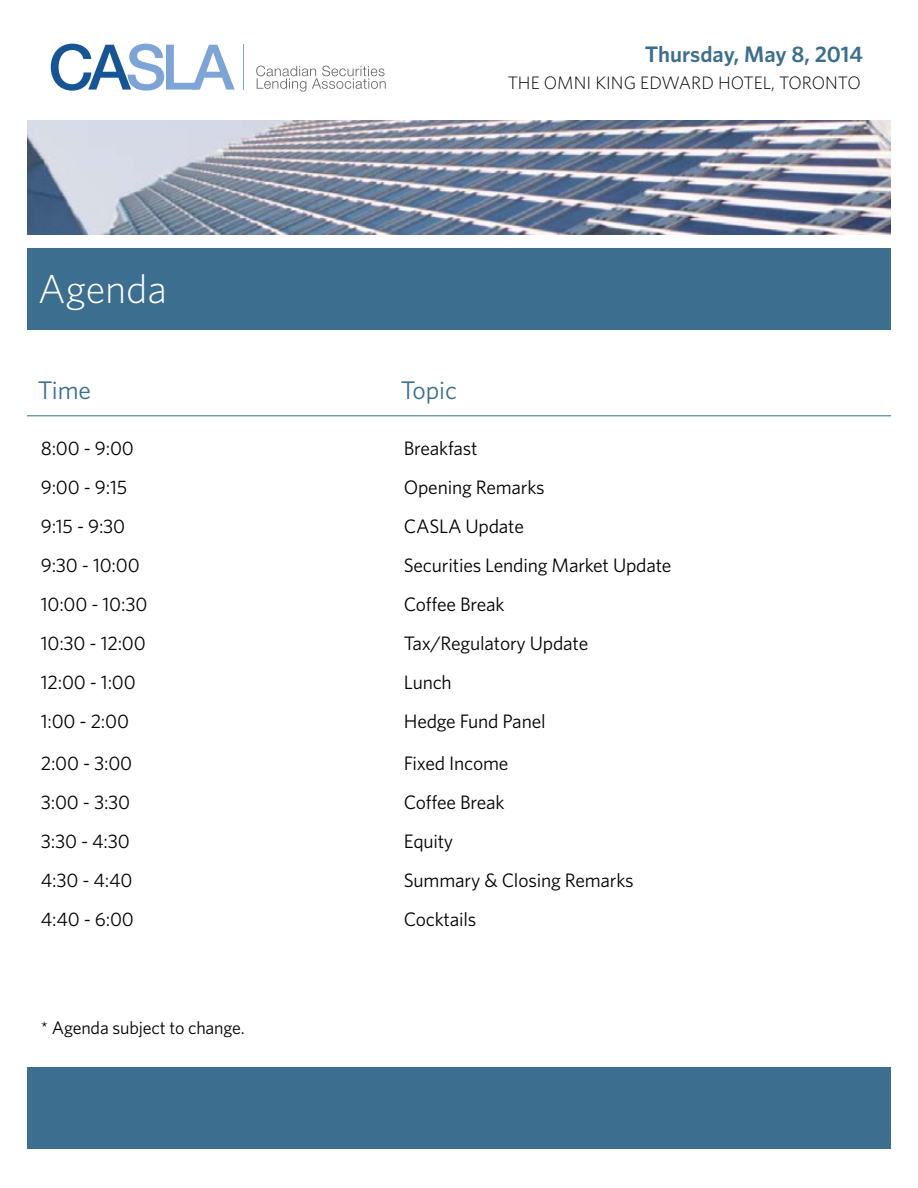
<style>
.page{position:relative;width:918px;height:1188px;background:#fff}
.page>*{position:absolute;margin:0;border:0;box-sizing:border-box;transform-origin:0 0}
.t1{font:300 40.5px "Whitney";color:#fff}
.t2{font:25.5px "Whitney";color:#3b6e8f}
.t3{font:600 22.5px "Whitney";color:#3b6e8f}
.t4{font:19.5px "Whitney";letter-spacing:-.01em;color:#000}
.t5{font:300 18px "Whitney";color:#000}
.t6{font:18px "Whitney";letter-spacing:-.01em;color:#000}
</style>
<div class="page">
<img style="left:27px;top:121px;width:864px;height:114px">
<div style="left:27px;top:248px;width:864px;height:82px;background:#3b6e8f"></div>
<svg style="left:51px;top:44px;width:184px;height:47px"></svg>
<svg style="left:256px;top:66px;width:130px;height:26px"></svg>
<hr style="left:243px;top:44px;width:1px;height:46px;background:#7ca4d6">
<div style="left:27px;top:1067px;width:864px;height:82px;background:#3b6e8f"></div>
<hr style="left:27px;top:415px;width:864px;height:1px;background:#3b6e8f">
<h1 class="t1" style="left:38px;top:262px;width:131px">AGENDA</h1>
<p class="t3" style="left:645px;top:39px;width:219px">Thursday, May 8, 2014</p>
<p class="t5" style="left:508px;top:71px;width:284px">THE OMNI KING EDWARD HOTEL, TORONTO</p>
<h2 class="t2" style="left:38px;top:373px;width:55px">Time</h2>
<h2 class="t2" style="left:401px;top:373px;width:58px">Topic</h2>
<p class="t4" style="left:41px;top:435px;width:95px">8:00 - 9:00</p>
<p class="t4" style="left:404px;top:435px;width:75px">Breakfast</p>
<p class="t4" style="left:41px;top:474px;width:88px">9:00 - 9:15</p>
<p class="t4" style="left:404px;top:474px;width:142px">Opening Remarks</p>
<p class="t4" style="left:41px;top:513px;width:86px">9:15 - 9:30</p>
<p class="t4" style="left:404px;top:513px;width:122px">CASLA Update</p>
<p class="t4" style="left:41px;top:552px;width:100px">9:30 - 10:00</p>
<p class="t4" style="left:404px;top:552px;width:269px">Securities Lending Market Update</p>
<p class="t4" style="left:41px;top:591px;width:108px">10:00 - 10:30</p>
<p class="t4" style="left:404px;top:591px;width:102px">Coffee Break</p>
<p class="t4" style="left:41px;top:630px;width:106px">10:30 - 12:00</p>
<p class="t4" style="left:404px;top:630px;width:186px">Tax/Regulatory Update</p>
<p class="t4" style="left:41px;top:669px;width:96px">12:00 - 1:00</p>
<p class="t4" style="left:404px;top:669px;width:50px">Lunch</p>
<p class="t4" style="left:41px;top:708px;width:90px">1:00 - 2:00</p>
<p class="t4" style="left:404px;top:708px;width:143px">Hedge Fund Panel</p>
<p class="t4" style="left:41px;top:750px;width:93px">2:00 - 3:00</p>
<p class="t4" style="left:404px;top:750px;width:106px">Fixed Income</p>
<p class="t4" style="left:41px;top:789px;width:91px">3:00 - 3:30</p>
<p class="t4" style="left:404px;top:789px;width:102px">Coffee Break</p>
<p class="t4" style="left:41px;top:828px;width:90px">3:30 - 4:30</p>
<p class="t4" style="left:404px;top:828px;width:51px">Equity</p>
<p class="t4" style="left:41px;top:867px;width:93px">4:30 - 4:40</p>
<p class="t4" style="left:404px;top:867px;width:231px">Summary &amp; Closing Remarks</p>
<p class="t4" style="left:41px;top:906px;width:95px">4:40 - 6:00</p>
<p class="t4" style="left:404px;top:906px;width:74px">Cocktails</p>
<p class="t6" style="left:41px;top:1015px;width:205px">* Agenda subject to change.</p>
</div>
